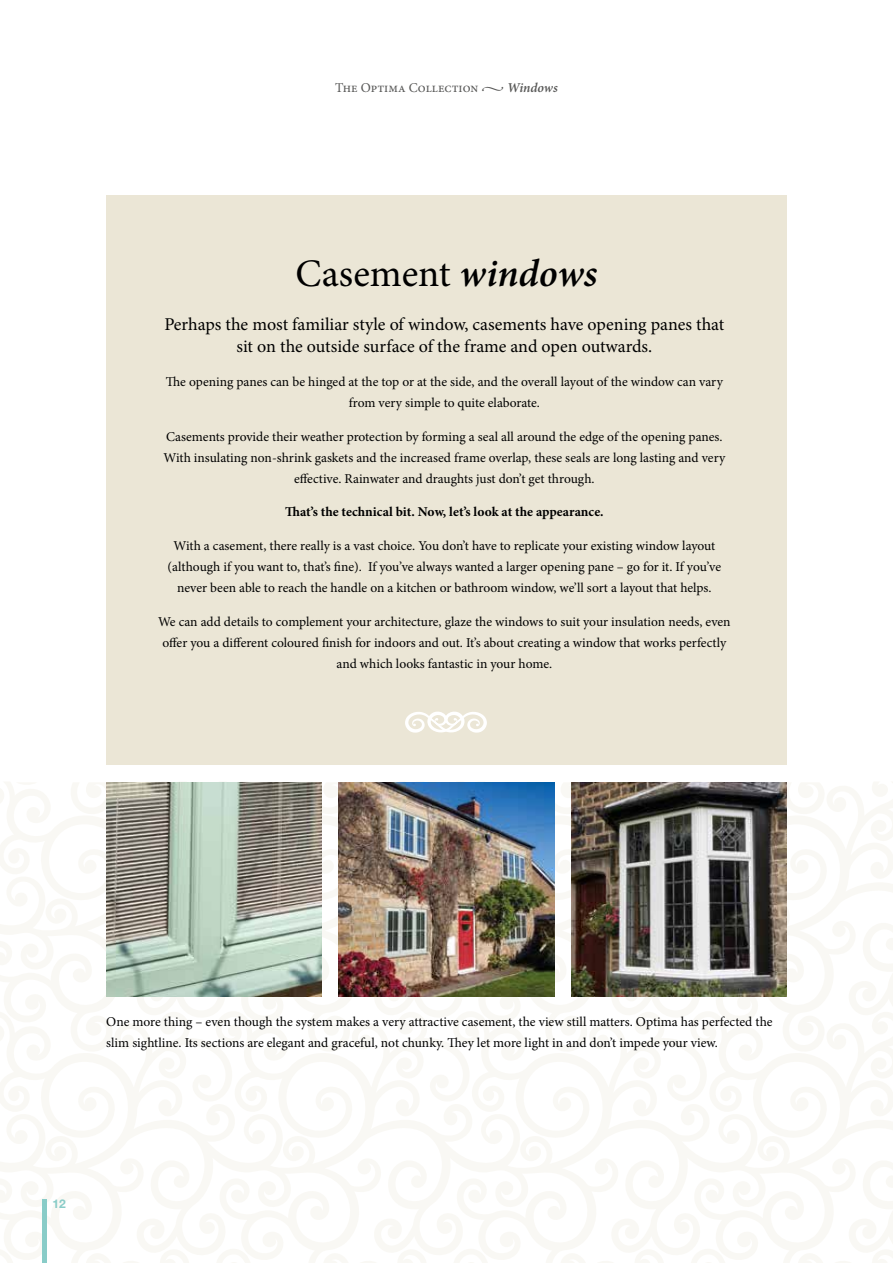
<style>
.page{position:relative;width:893px;height:1263px;background:#fff}
.page>*{position:absolute;margin:0;border:0;box-sizing:border-box;transform-origin:0 0}
.t1{font:39px "Minion Pro";color:#000}
.t2{font:18px/22.5px "Minion Pro";color:#000;text-align:center}
.t3{font:13.5px/21px "Minion Pro";color:#000;text-align:center}
.t4{font:700 13.5px "Minion Pro";color:#000}
.t5{font:13.5px "Minion Pro";color:#575756}
.t6{font:700 12px "Helvetica Neue";color:#89ccc8}
.s1{font-weight:600;font-style:italic}
</style>
<div class="page">
<svg style="left:0;top:782px;width:892px;height:481px"></svg>
<hr style="left:892px;top:0;width:1px;height:1263px;background:#dadada">
<div style="left:106px;top:195px;width:681px;height:570px;background:#ebe6d6"></div>
<svg style="left:405px;top:711px;width:82px;height:22px"></svg>
<img style="left:339px;top:783px;width:215px;height:213px">
<img style="left:571px;top:783px;width:216px;height:213px">
<hr style="left:43px;top:1199px;width:4px;height:64px;background:#89ccc8">
<img style="left:106px;top:783px;width:216px;height:213px">
<p class="t5" style="left:335px;top:79px;width:224px">The Optima Collection • <span class="s1">Windows</span></p>
<h1 class="t1" style="left:295px;top:247px;width:304px">Casement <span class="s1">windows</span></h1>
<h2 class="t2" style="left:164px;top:313px;width:561px">Perhaps the most familiar style of window, casements have opening panes that sit on the outside surface of the frame and open outwards.</h2>
<p class="t3" style="left:166px;top:371px;width:558px">The opening panes can be hinged at the top or at the side, and the overall layout of the window can vary from very simple to quite elaborate.</p>
<p class="t3" style="left:163px;top:426px;width:563px">Casements provide their weather protection by forming a seal all around the edge of the opening panes.<br>With insulating non-shrink gaskets and the increased frame overlap, these seals are long lasting and very effective. Rainwater and draughts just don’t get through.</p>
<p class="t4" style="left:285px;top:502px;width:320px">That’s the technical bit. Now, let’s look at the appearance.</p>
<p class="t3" style="left:168px;top:535px;width:555px">With a casement, there really is a vast choice. You don’t have to replicate your existing window layout (although if you want to, that’s fine). If you’ve always wanted a larger opening pane – go for it. If you’ve never been able to reach the handle on a kitchen or bathroom window, we’ll sort a layout that helps.</p>
<p class="t3" style="left:158px;top:611px;width:574px">We can add details to complement your architecture, glaze the windows to suit your insulation needs, even offer you a different coloured finish for indoors and out. It’s about creating a window that works perfectly and which looks fantastic in your home.</p>
<p class="t3" style="left:106px;top:1011px;width:668px;text-align:left">One more thing – even though the system makes a very attractive casement, the view still matters. Optima has perfected the slim sightline. Its sections are elegant and graceful, not chunky. They let more light in and don’t impede your view.</p>
<p class="t6" style="left:53px;top:1194px;width:15px">12</p>
</div>
